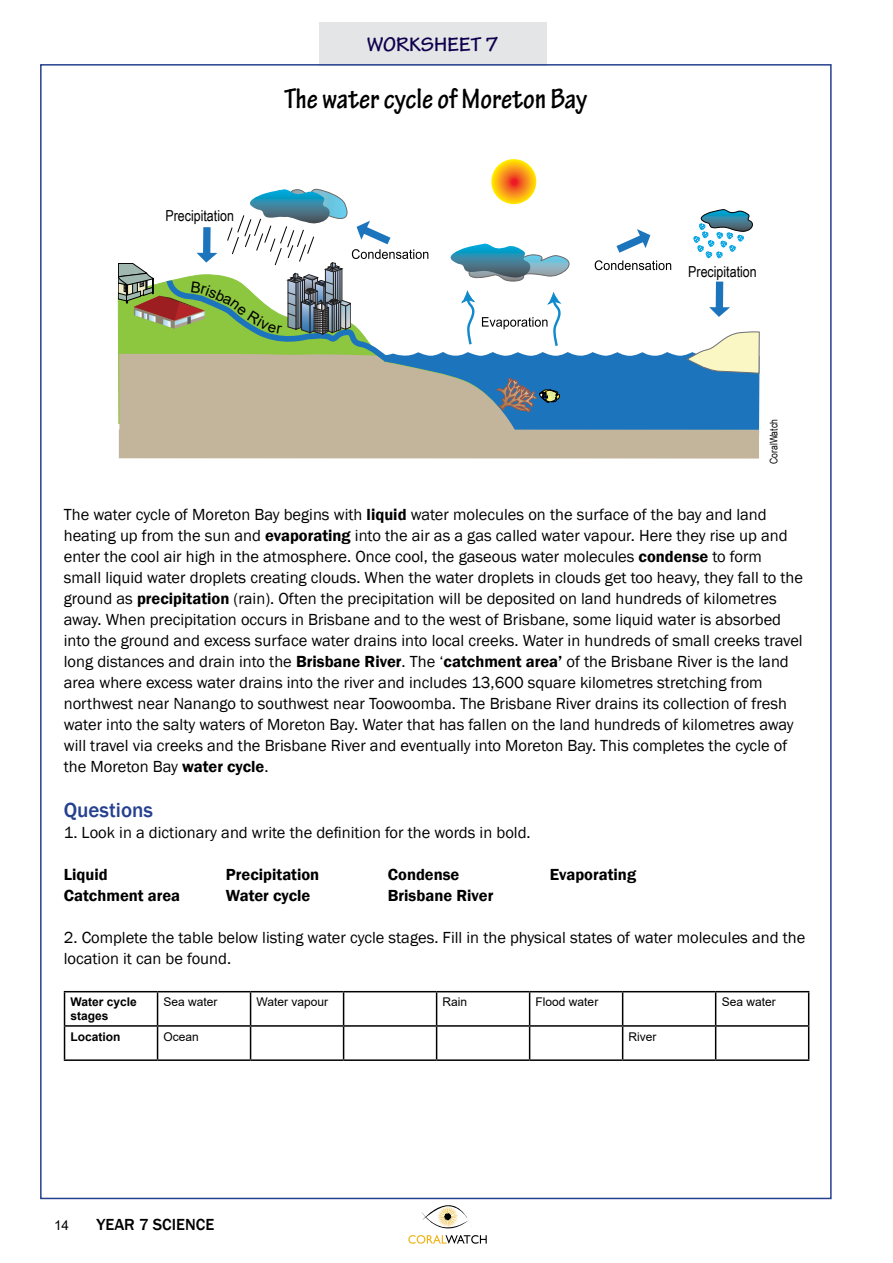
<style>
.page{position:relative;width:893px;height:1263px;background:#fff}
.page>*{position:absolute;margin:0;border:0;box-sizing:border-box;transform-origin:0 0}
.t1{font:700 condensed 30px "Tekton Pro";color:#000}
.t2{font:700 21px "Tekton Pro";color:#0f004e}
.t3{font:500 21px "Franklin Gothic";color:#25408f}
.t4{font:16.5px/21px "Franklin Gothic";color:#000}
.t5{font:600 16.5px "Franklin Gothic";color:#000}
.t6{font:500 16.5px "Franklin Gothic";color:#000}
.t7{font:15.15px "Arial Narrow";color:#000}
.t8{font:13.5px "Arial";color:#000}
.t9{font:12px "Arial";color:#000}
.t10{font:700 12px/13.5px "Arial";color:#000}
.t11{font:10.5px "Arial Narrow";color:#000}
.s1{font-weight:600}
</style>
<div class="page">
<svg style="left:408px;top:1199px;width:79px;height:45px"></svg>
<div style="left:319px;top:22px;width:228px;height:44px;background:#e4e5e6"></div>
<svg style="left:491px;top:159px;width:45px;height:45px"></svg>
<hr style="left:64px;top:991px;width:94px;height:1px;background:#000">
<hr style="left:64px;top:992px;width:1px;height:33px;background:#000">
<hr style="left:158px;top:991px;width:93px;height:1px;background:#000">
<hr style="left:157px;top:992px;width:1px;height:33px;background:#000">
<hr style="left:251px;top:991px;width:93px;height:1px;background:#000">
<hr style="left:250px;top:992px;width:1px;height:33px;background:#000">
<hr style="left:344px;top:991px;width:93px;height:1px;background:#000">
<hr style="left:343px;top:992px;width:1px;height:33px;background:#000">
<hr style="left:437px;top:991px;width:93px;height:1px;background:#000">
<hr style="left:436px;top:992px;width:1px;height:33px;background:#000">
<hr style="left:530px;top:991px;width:93px;height:1px;background:#000">
<hr style="left:529px;top:992px;width:1px;height:33px;background:#000">
<hr style="left:623px;top:991px;width:93px;height:1px;background:#000">
<hr style="left:622px;top:992px;width:1px;height:33px;background:#000">
<hr style="left:716px;top:991px;width:93px;height:1px;background:#000">
<hr style="left:715px;top:992px;width:1px;height:33px;background:#000">
<hr style="left:808px;top:992px;width:1px;height:33px;background:#000">
<hr style="left:64px;top:1025px;width:94px;height:2px;background:#000">
<hr style="left:64px;top:1027px;width:1px;height:32px;background:#000">
<hr style="left:158px;top:1025px;width:93px;height:2px;background:#000">
<hr style="left:157px;top:1027px;width:1px;height:32px;background:#000">
<hr style="left:251px;top:1025px;width:93px;height:2px;background:#000">
<hr style="left:250px;top:1027px;width:1px;height:32px;background:#000">
<hr style="left:344px;top:1025px;width:93px;height:2px;background:#000">
<hr style="left:343px;top:1027px;width:1px;height:32px;background:#000">
<hr style="left:437px;top:1025px;width:93px;height:2px;background:#000">
<hr style="left:436px;top:1027px;width:1px;height:32px;background:#000">
<hr style="left:530px;top:1025px;width:93px;height:2px;background:#000">
<hr style="left:529px;top:1027px;width:1px;height:32px;background:#000">
<hr style="left:623px;top:1025px;width:93px;height:2px;background:#000">
<hr style="left:622px;top:1027px;width:1px;height:32px;background:#000">
<hr style="left:716px;top:1025px;width:93px;height:2px;background:#000">
<hr style="left:715px;top:1027px;width:1px;height:32px;background:#000">
<hr style="left:808px;top:1027px;width:1px;height:32px;background:#000">
<hr style="left:64px;top:1059px;width:94px;height:2px;background:#000">
<hr style="left:158px;top:1059px;width:93px;height:2px;background:#000">
<hr style="left:251px;top:1059px;width:93px;height:2px;background:#000">
<hr style="left:344px;top:1059px;width:93px;height:2px;background:#000">
<hr style="left:437px;top:1059px;width:93px;height:2px;background:#000">
<hr style="left:530px;top:1059px;width:93px;height:2px;background:#000">
<hr style="left:623px;top:1059px;width:93px;height:2px;background:#000">
<hr style="left:716px;top:1059px;width:93px;height:2px;background:#000">
<svg style="left:118px;top:189px;width:642px;height:270px"></svg>
<p class="t7" style="left:166px;top:205px;width:70px">Precipitation</p>
<p class="t2" style="left:367px;top:32px;width:133px">WORKSHEET 7</p>
<h1 class="t1" style="left:284px;top:81px;width:304px">The water cycle of Moreton Bay</h1>
<p class="t7" style="left:688px;top:261px;width:70px">Precipitation</p>
<p class="t11" style="left:766px;top:464px;width:46px;rotate:-90deg">CoralWatch</p>
<p class="t4" style="left:64px;top:504px;width:741px">The water cycle of Moreton Bay begins with <span class="s1">liquid</span> water molecules on the surface of the bay and land heating up from the sun and <span class="s1">evaporating</span> into the air as a gas called water vapour. Here they rise up and enter the cool air high in the atmosphere. Once cool, the gaseous water molecules <span class="s1">condense</span> to form small liquid water droplets creating clouds. When the water droplets in clouds get too heavy, they fall to the ground as <span class="s1">precipitation</span> (rain). Often the precipitation will be deposited on land hundreds of kilometres away. When precipitation occurs in Brisbane and to the west of Brisbane, some liquid water is absorbed into the ground and excess surface water drains into local creeks. Water in hundreds of small creeks travel long distances and drain into the <span class="s1">Brisbane River</span>. The ‘<span class="s1">catchment area’</span> of the Brisbane River is the land area where excess water drains into the river and includes 13,600 square kilometres stretching from northwest near Nanango to southwest near Toowoomba. The Brisbane River drains its collection of fresh water into the salty waters of Moreton Bay. Water that has fallen on the land hundreds of kilometres away will travel via creeks and the Brisbane River and eventually into Moreton Bay. This completes the cycle of the Moreton Bay <span class="s1">water cycle</span>.</p>
<p class="t3" style="left:64px;top:797px;width:91px">Questions</p>
<p class="t4" style="left:64px;top:822px;width:468px">1. Look in a dictionary and write the definition for the words in bold.</p>
<p class="t5" style="left:64px;top:864px;width:45px">Liquid</p>
<p class="t5" style="left:226px;top:864px;width:95px">Precipitation</p>
<p class="t5" style="left:388px;top:864px;width:73px">Condense</p>
<p class="t5" style="left:550px;top:864px;width:88px">Evaporating</p>
<p class="t5" style="left:64px;top:885px;width:118px">Catchment area</p>
<p class="t5" style="left:226px;top:885px;width:86px">Water cycle</p>
<p class="t5" style="left:388px;top:885px;width:107px">Brisbane River</p>
<p class="t4" style="left:64px;top:927px;width:743px">2. Complete the table below listing water cycle stages. Fill in the physical states of water molecules and the location it can be found.</p>
<p class="t10" style="left:71px;top:995px;width:68px">Water cycle stages</p>
<p class="t9" style="left:164px;top:994px;width:56px">Sea water</p>
<p class="t9" style="left:257px;top:994px;width:73px">Water vapour</p>
<p class="t9" style="left:443px;top:994px;width:26px">Rain</p>
<p class="t9" style="left:536px;top:994px;width:64px">Flood water</p>
<p class="t9" style="left:722px;top:994px;width:56px">Sea water</p>
<p class="t10" style="left:71px;top:1030px;width:52px">Location</p>
<p class="t9" style="left:164px;top:1028px;width:37px">Ocean</p>
<p class="t9" style="left:629px;top:1028px;width:29px">River</p>
<p class="t8" style="left:54px;top:1216px;width:17px">14</p>
<p class="t6" style="left:97px;top:1214px;width:119px">YEAR 7 SCIENCE</p>
</div>
